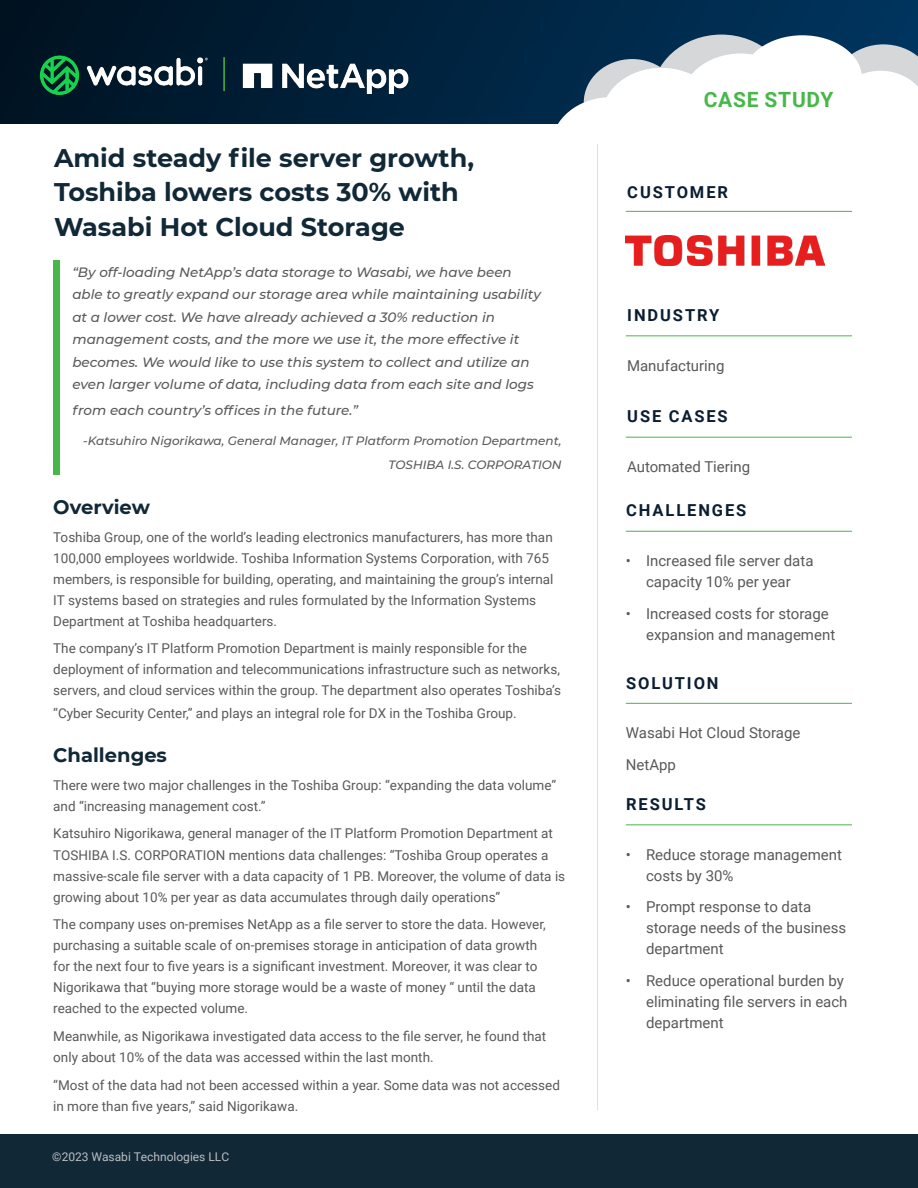
<style>
.page{position:relative;width:918px;height:1188px;background:#fff}
.page>*{position:absolute;margin:0;border:0;box-sizing:border-box;transform-origin:0 0}
.t1{font:700 25.5px/34.5px "Montserrat";color:#112837}
.t2{font:700 21px "Roboto";letter-spacing:.035em;color:#48b749}
.t3{font:700 19.5px "Montserrat";color:#112837}
.t4{font:700 16.5px "Roboto";letter-spacing:.115em;color:#0a1e32}
.t5{font:15px/21px "Roboto";color:#58595b}
.t6{font:13.5px/21px "Roboto";color:#58595b}
.t7{font:italic 500 13.5px/22.5px "Montserrat";color:#58595b}
.t8{font:italic 500 12px/24px "Montserrat";color:#58595b;text-align:right}
.t9{font:12px "Roboto";color:#bcbec0}
</style>
<div class="page">
<img style="left:0;top:0;width:918px;height:123px">
<img style="left:36px;top:47px;width:175px;height:54px">
<div style="left:0;top:1134px;width:918px;height:54px;background:#112837"></div>
<div style="left:652px;top:35px;width:139px;height:125px;background:#d5d7d8;border-radius:50%"></div>
<div style="left:584px;top:59px;width:97px;height:87px;background:#d5d7d8;border-radius:50%"></div>
<div style="left:681px;top:54px;width:119px;height:98px;background:#fff;border-radius:50%"></div>
<div style="left:671px;top:73px;width:120px;height:99px;background:#fff;border-radius:50%"></div>
<div style="left:602px;top:68px;width:119px;height:98px;background:#fff;border-radius:50%"></div>
<div style="left:551px;top:97px;width:120px;height:98px;background:#fff;border-radius:50%"></div>
<div style="left:742px;top:35px;width:120px;height:87px;background:#fff;border-radius:50%"></div>
<svg style="left:838px;top:44px;width:80px;height:79px"></svg>
<div style="left:742px;top:69px;width:120px;height:87px;background:#fff;border-radius:50%"></div>
<img style="left:242px;top:49px;width:168px;height:50px">
<img style="left:626px;top:235px;width:198px;height:31px">
<hr style="left:597px;top:144px;width:1px;height:966px;background:#bcbec0">
<hr style="left:626px;top:211px;width:226px;height:1px;background:#48b749">
<hr style="left:626px;top:437px;width:226px;height:1px;background:#48b749">
<hr style="left:626px;top:531px;width:226px;height:1px;background:#48b749">
<hr style="left:626px;top:824px;width:226px;height:1px;background:#48b749">
<hr style="left:626px;top:703px;width:226px;height:1px;background:#48b749">
<hr style="left:626px;top:335px;width:226px;height:1px;background:#48b749">
<div style="left:53px;top:261px;width:7px;height:214px;background:#48b749"></div>
<hr style="left:223px;top:57px;width:2px;height:34px;background:#48b749">
<h1 class="t1" style="left:54px;top:139px;width:422px">Amid steady file server growth,<br>Toshiba lowers costs 30% with<br>Wasabi Hot Cloud Storage</h1>
<p class="t7" style="left:72px;top:260px;width:470px">“By off-loading NetApp’s data storage to Wasabi, we have been able to greatly expand our storage area while maintaining usability at a lower cost. We have already achieved a 30% reduction in management costs, and the more we use it, the more effective it becomes. We would like to use this system to collect and utilize an even larger volume of data, including data from each site and logs</p>
<p class="t7" style="left:72px;top:398px;width:287px">from each country’s offices in the future.”</p>
<p class="t8" style="left:83px;top:429px;width:480px">-Katsuhiro Nigorikawa, General Manager, IT Platform Promotion Department,<br>TOSHIBA I.S. CORPORATION</p>
<h3 class="t3" style="left:53px;top:493px;width:98px">Overview</h3>
<p class="t6" style="left:53px;top:526px;width:502px">Toshiba Group, one of the world’s leading electronics manufacturers, has more than 100,000 employees worldwide. Toshiba Information Systems Corporation, with 765 members, is responsible for building, operating, and maintaining the group’s internal IT systems based on strategies and rules formulated by the Information Systems Department at Toshiba headquarters.</p>
<p class="t6" style="left:53px;top:638px;width:509px">The company’s IT Platform Promotion Department is mainly responsible for the deployment of information and telecommunications infrastructure such as networks, servers, and cloud services within the group. The department also operates Toshiba’s</p>
<p class="t6" style="left:53px;top:702px;width:465px">“Cyber Security Center,” and plays an integral role for DX in the Toshiba Group.</p>
<h3 class="t3" style="left:53px;top:741px;width:115px">Challenges</h3>
<p class="t6" style="left:53px;top:774px;width:505px">There were two major challenges in the Toshiba Group: “expanding the data volume” and “increasing management cost.”</p>
<p class="t6" style="left:53px;top:823px;width:514px">Katsuhiro Nigorikawa, general manager of the IT Platform Promotion Department at TOSHIBA I.S. CORPORATION mentions data challenges: “Toshiba Group operates a massive-scale file server with a data capacity of 1 PB. Moreover, the volume of data is growing about 10% per year as data accumulates through daily operations”</p>
<p class="t6" style="left:53px;top:913px;width:494px">The company uses on-premises NetApp as a file server to store the data. However, purchasing a suitable scale of on-premises storage in anticipation of data growth for the next four to five years is a significant investment. Moreover, it was clear to Nigorikawa that “buying more storage would be a waste of money “ until the data reached to the expected volume.</p>
<p class="t6" style="left:53px;top:1025px;width:495px">Meanwhile, as Nigorikawa investigated data access to the file server, he found that only about 10% of the data was accessed within the last month.</p>
<p class="t6" style="left:53px;top:1074px;width:508px">“Most of the data had not been accessed within a year. Some data was not accessed in more than five years,” said Nigorikawa.</p>
<p class="t9" style="left:52px;top:1148px;width:178px">©2023 Wasabi Technologies LLC</p>
<h2 class="t2" style="left:704px;top:85px;width:131px">CASE STUDY</h2>
<p class="t4" style="left:627px;top:181px;width:102px">CUSTOMER</p>
<p class="t4" style="left:627px;top:304px;width:94px">INDUSTRY</p>
<p class="t5" style="left:627px;top:354px;width:99px">Manufacturing</p>
<p class="t4" style="left:627px;top:405px;width:102px">USE CASES</p>
<p class="t5" style="left:627px;top:456px;width:125px">Automated Tiering</p>
<p class="t4" style="left:626px;top:499px;width:122px">CHALLENGES</p>
<p class="t5" style="left:626px;top:550px;width:189px;text-align:center">• Increased file server data capacity 10% per year</p>
<p class="t5" style="left:646px;top:602px;width:191px;text-indent:-20px">• Increased costs for storage expansion and management</p>
<p class="t4" style="left:626px;top:671px;width:94px">SOLUTION</p>
<p class="t5" style="left:626px;top:717px;width:176px;line-height:31.5px">Wasabi Hot Cloud Storage<br>NetApp</p>
<p class="t4" style="left:626px;top:793px;width:81px">RESULTS</p>
<p class="t5" style="left:646px;top:843px;width:197px;text-indent:-20px">• Reduce storage management costs by 30%</p>
<p class="t5" style="left:646px;top:896px;width:202px;text-indent:-20px">• Prompt response to data storage needs of the business department</p>
<p class="t5" style="left:646px;top:969px;width:203px;text-indent:-20px">• Reduce operational burden by eliminating file servers in each department</p>
</div>
